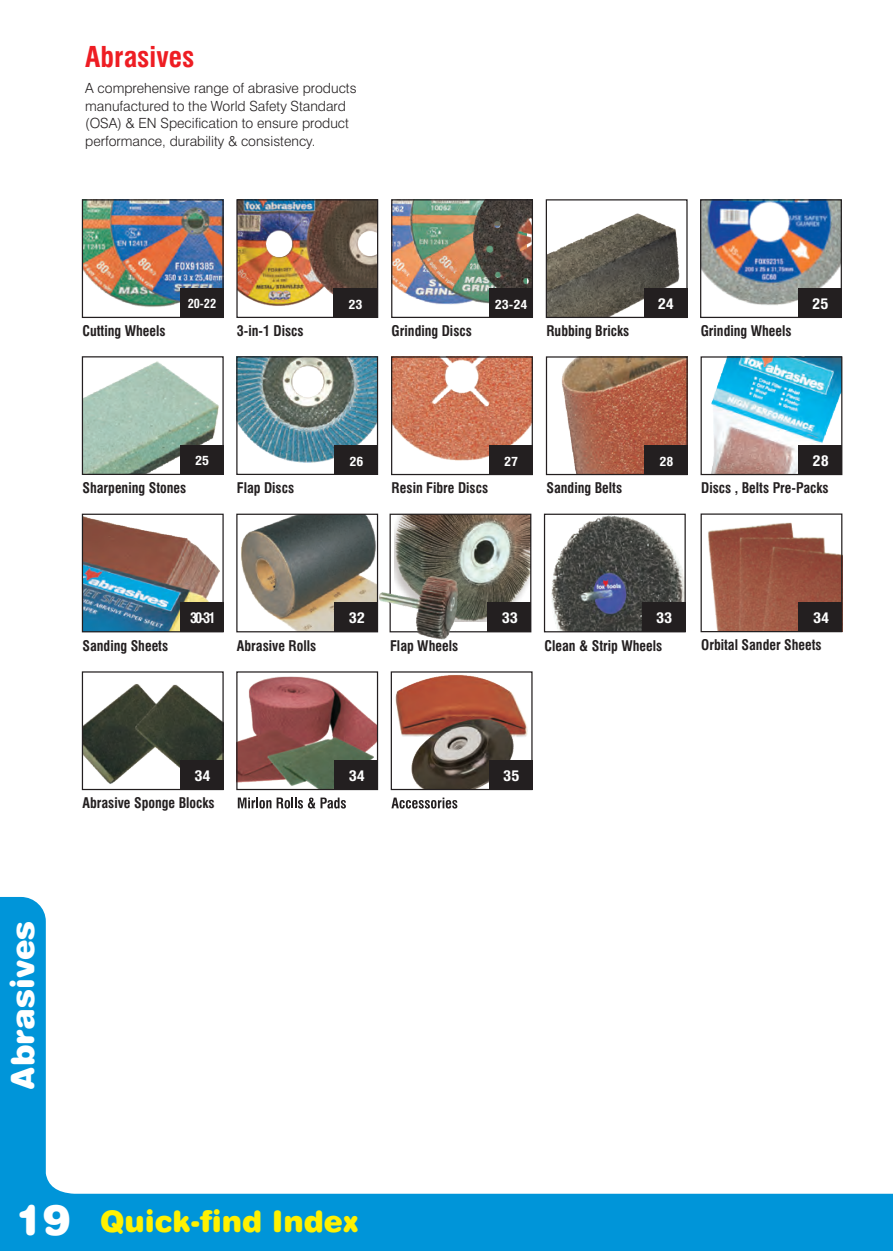
<style>
.page{position:relative;width:893px;height:1251px;background:#fff}
.page>*{position:absolute;margin:0;border:0;box-sizing:border-box;transform-origin:0 0}
.t1{font:42px "Swiss 721 BT Black Rounded";color:#fff}
.t2{font:31.85px "Swiss 721 BT Black Rounded";color:#fff}
.t3{font:29.75px "Swiss 721 BT Black Rounded";color:#fff101}
.t4{font:700 condensed 28px "Swiss 721 BT";color:#ee1d23}
.t5{font:700 condensed 14.35px "Swiss 721 BT";color:#231f20}
.t6{font:700 condensed 14.17px "Swiss 721 BT";color:#fff;scale:1.14 1}
.t7{font:700 condensed 14.17px "Swiss 721 BT";color:#fff}
.t8{font:300 14px/17.7px "Swiss 721 BT";color:#231f20}
.t9{font:700 condensed 12.25px "Swiss 721 BT";color:#fff;scale:1.14 1}
.t10{font:700 condensed 12.25px "Swiss 721 BT";color:#fff}
</style>
<div class="page">
<img style="left:708px;top:522px;width:132px;height:108px">
<svg style="left:0;top:896px;width:893px;height:354px"></svg>
<img style="left:393px;top:201px;width:80px;height:104px">
<img style="left:473px;top:201px;width:58px;height:103px">
<div style="left:391px;top:199px;width:142px;height:119px;border:1px solid #231f20"></div>
<div style="left:489px;top:288px;width:44px;height:30px;background:#231f20"></div>
<img style="left:84px;top:201px;width:138px;height:106px">
<div style="left:82px;top:199px;width:142px;height:119px;border:1px solid #231f20"></div>
<div style="left:180px;top:288px;width:44px;height:30px;background:#231f20"></div>
<img style="left:393px;top:358px;width:138px;height:103px">
<div style="left:391px;top:356px;width:142px;height:119px;border:1px solid #231f20"></div>
<img style="left:561px;top:358px;width:125px;height:115px">
<div style="left:546px;top:356px;width:142px;height:119px;border:1px solid #231f20"></div>
<div style="left:489px;top:445px;width:44px;height:30px;background:#231f20"></div>
<div style="left:644px;top:445px;width:44px;height:30px;background:#231f20"></div>
<img style="left:238px;top:358px;width:138px;height:104px">
<div style="left:236px;top:356px;width:142px;height:119px;border:1px solid #231f20"></div>
<div style="left:334px;top:445px;width:44px;height:30px;background:#231f20"></div>
<img style="left:84px;top:516px;width:136px;height:114px">
<div style="left:82px;top:513px;width:142px;height:119px;border:1px solid #231f20"></div>
<div style="left:180px;top:602px;width:44px;height:30px;background:#231f20"></div>
<div style="left:701px;top:513px;width:141px;height:119px;border:1px solid #231f20"></div>
<div style="left:799px;top:602px;width:43px;height:30px;background:#231f20"></div>
<img style="left:711px;top:358px;width:129px;height:115px">
<div style="left:701px;top:356px;width:141px;height:119px;border:1px solid #231f20"></div>
<div style="left:798px;top:445px;width:44px;height:30px;background:#231f20"></div>
<img style="left:241px;top:515px;width:135px;height:115px">
<div style="left:236px;top:513px;width:142px;height:119px;border:1px solid #231f20"></div>
<div style="left:334px;top:602px;width:44px;height:30px;background:#231f20"></div>
<img style="left:394px;top:515px;width:135px;height:106px">
<div style="left:390px;top:513px;width:141px;height:119px;border:1px solid #231f20"></div>
<div style="left:487px;top:602px;width:44px;height:30px;background:#231f20"></div>
<img style="left:377px;top:575px;width:83px;height:65px">
<img style="left:551px;top:516px;width:133px;height:114px">
<div style="left:544px;top:513px;width:142px;height:119px;border:1px solid #231f20"></div>
<div style="left:642px;top:602px;width:44px;height:30px;background:#231f20"></div>
<img style="left:238px;top:201px;width:138px;height:105px">
<div style="left:236px;top:199px;width:142px;height:119px;border:1px solid #231f20"></div>
<div style="left:333px;top:288px;width:44px;height:30px;background:#231f20"></div>
<img style="left:702px;top:201px;width:138px;height:104px">
<div style="left:700px;top:199px;width:142px;height:119px;border:1px solid #231f20"></div>
<div style="left:798px;top:288px;width:44px;height:30px;background:#231f20"></div>
<img style="left:84px;top:361px;width:135px;height:112px">
<div style="left:82px;top:356px;width:142px;height:119px;border:1px solid #231f20"></div>
<div style="left:180px;top:445px;width:44px;height:29px;background:#231f20"></div>
<img style="left:548px;top:213px;width:132px;height:103px">
<div style="left:546px;top:199px;width:142px;height:119px;border:1px solid #231f20"></div>
<div style="left:644px;top:288px;width:43px;height:30px;background:#231f20"></div>
<img style="left:238px;top:676px;width:138px;height:112px">
<div style="left:236px;top:671px;width:142px;height:119px;border:1px solid #231f20"></div>
<div style="left:334px;top:760px;width:44px;height:29px;background:#231f20"></div>
<svg style="left:238px;top:797px;width:33px;height:11px"></svg>
<svg style="left:277px;top:797px;width:69px;height:11px"></svg>
<img style="left:395px;top:675px;width:133px;height:113px">
<div style="left:391px;top:671px;width:142px;height:119px;border:1px solid #231f20"></div>
<div style="left:489px;top:760px;width:43px;height:29px;background:#231f20"></div>
<svg style="left:391px;top:797px;width:66px;height:11px"></svg>
<img style="left:84px;top:684px;width:138px;height:100px">
<div style="left:82px;top:671px;width:142px;height:119px;border:1px solid #231f20"></div>
<div style="left:180px;top:760px;width:44px;height:29px;background:#231f20"></div>
<p class="t4" style="left:85px;top:46px;width:111px">Abrasives</p>
<p class="t8" style="left:85px;top:81px;width:273px">A comprehensive range of abrasive products manufactured to the World Safety Standard (OSA) &amp; EN Specification to ensure product performance, durability &amp; consistency.</p>
<p class="t5" style="left:82px;top:325px;width:85px">Cutting Wheels</p>
<p class="t10" style="left:188px;top:299px;width:30px">20-22</p>
<p class="t5" style="left:237px;top:325px;width:68px">3-in-1 Discs</p>
<p class="t9" style="left:349px;top:299px;width:14px">23</p>
<p class="t5" style="left:392px;top:325px;width:82px">Grinding Discs</p>
<p class="t9" style="left:495px;top:299px;width:30px">23-24</p>
<p class="t5" style="left:546px;top:325px;width:84px">Rubbing Bricks</p>
<p class="t6" style="left:658px;top:298px;width:16px">24</p>
<p class="t5" style="left:701px;top:325px;width:92px">Grinding Wheels</p>
<p class="t6" style="left:812px;top:298px;width:16px">25</p>
<p class="t5" style="left:82px;top:482px;width:105px">Sharpening Stones</p>
<p class="t9" style="left:195px;top:456px;width:14px">25</p>
<p class="t9" style="left:350px;top:456px;width:14px">26</p>
<p class="t9" style="left:504px;top:456px;width:14px">27</p>
<p class="t9" style="left:659px;top:456px;width:14px">28</p>
<p class="t5" style="left:237px;top:482px;width:59px">Flap Discs</p>
<p class="t5" style="left:392px;top:482px;width:98px">Resin Fibre Discs</p>
<p class="t5" style="left:546px;top:482px;width:77px">Sanding Belts</p>
<p class="t6" style="left:813px;top:455px;width:16px">28</p>
<p class="t5" style="left:701px;top:482px;width:129px">Discs , Belts Pre-Packs</p>
<p class="t5" style="left:82px;top:639px;width:87px">Sanding Sheets</p>
<p class="t7" style="left:190px;top:612px;width:27px">30-31</p>
<p class="t5" style="left:237px;top:639px;width:81px">Abrasive Rolls</p>
<p class="t6" style="left:349px;top:612px;width:16px">32</p>
<p class="t6" style="left:502px;top:612px;width:16px">33</p>
<p class="t5" style="left:390px;top:639px;width:70px">Flap Wheels</p>
<p class="t6" style="left:656px;top:612px;width:16px">33</p>
<p class="t5" style="left:544px;top:639px;width:119px">Clean &amp; Strip Wheels</p>
<p class="t6" style="left:813px;top:612px;width:16px">34</p>
<p class="t5" style="left:701px;top:639px;width:122px">Orbital Sander Sheets</p>
<p class="t2" style="left:5px;top:1089px;width:170px;rotate:-90deg">Abrasives</p>
<p class="t6" style="left:194px;top:769px;width:16px">34</p>
<p class="t5" style="left:82px;top:797px;width:134px">Abrasive Sponge Blocks</p>
<p class="t6" style="left:349px;top:769px;width:16px">34</p>
<p class="t6" style="left:503px;top:769px;width:16px">35</p>
<p class="t1" style="left:16px;top:1195px;width:57px">19</p>
<p class="t3" style="left:100px;top:1203px;width:260px">Quick-find Index</p>
</div>
